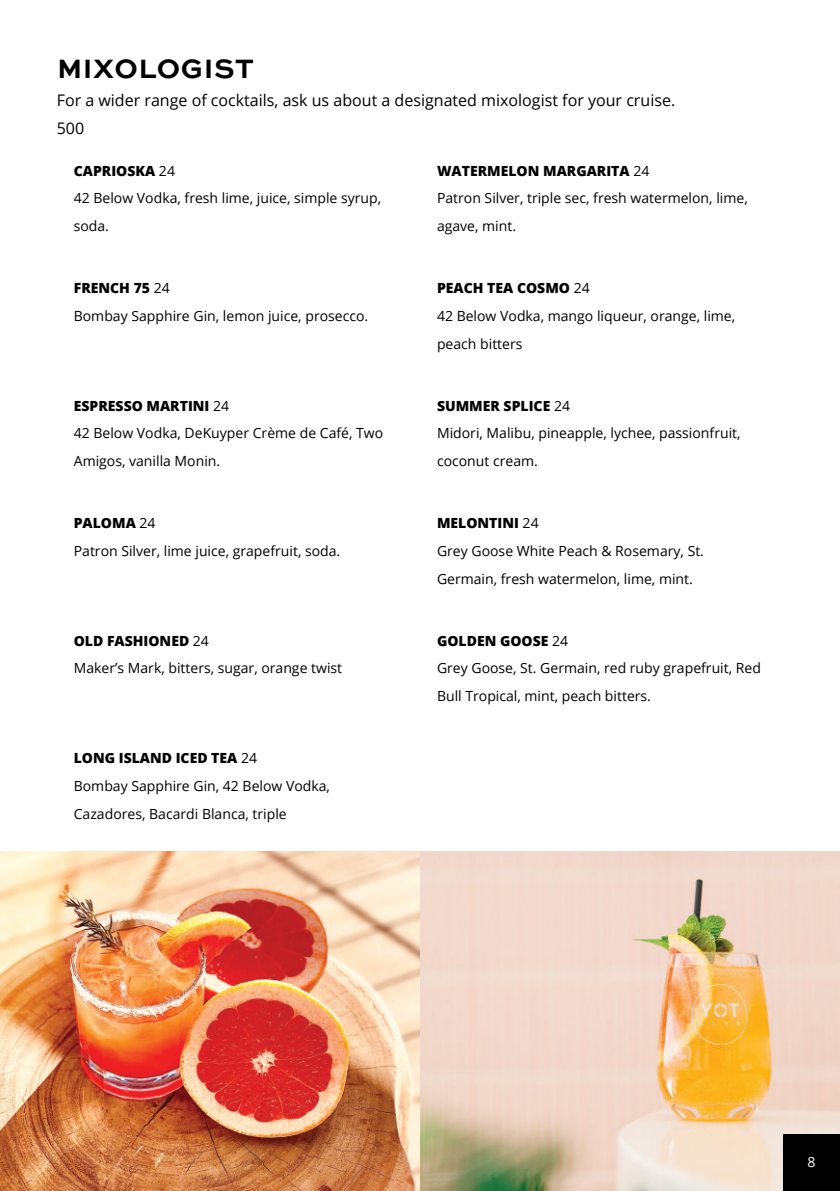
<style>
.page{position:relative;width:840px;height:1191px;background:#fff}
.page>*{position:absolute;margin:0;border:0;box-sizing:border-box;transform-origin:0 0}
.t1{font:700 28px "Sweet Sans Pro";letter-spacing:.02em;color:#000}
.t2{font:16px/28px "Open Sans";color:#000}
.t3{font:14px/28px "Open Sans";color:#000}
.t4{font:800 14px "Open Sans";color:#000}
.t5{font:14px "Open Sans";color:#fff}
.s1{font-weight:400}
.s2{font-weight:800}
</style>
<div class="page">
<img style="left:0;top:851px;width:839px;height:340px">
<div style="left:782px;top:1134px;width:57px;height:57px;background:#000"></div>
<h1 class="t1" style="left:57px;top:57px;width:198px">MIXOLOGIST</h1>
<p class="t2" style="left:57px;top:86px;width:619px">For a wider range of cocktails, ask us about a designated mixologist for your cruise.<br>500</p>
<p class="t4" style="left:74px;top:165px;width:103px">CAPRIOSKA <span class="s1">24</span></p>
<p class="t4" style="left:437px;top:165px;width:214px">WATERMELON MARGARITA <span class="s1">24</span></p>
<p class="t3" style="left:74px;top:184px;width:309px">42 Below Vodka, fresh lime, juice, simple syrup, soda.</p>
<p class="t3" style="left:437px;top:184px;width:312px">Patron Silver, triple sec, fresh watermelon, lime, agave, mint.</p>
<p class="t4" style="left:74px;top:282px;width:97px">FRENCH 75 <span class="s1">24</span></p>
<p class="t4" style="left:437px;top:282px;width:154px">PEACH TEA COSMO <span class="s1">24</span></p>
<p class="t3" style="left:74px;top:301px;width:296px">Bombay Sapphire Gin, lemon juice, prosecco.</p>
<p class="t3" style="left:437px;top:301px;width:299px">42 Below Vodka, mango liqueur, orange, lime, peach bitters</p>
<p class="t4" style="left:74px;top:400px;width:157px">ESPRESSO MARTINI <span class="s1">24</span></p>
<p class="t4" style="left:437px;top:400px;width:134px">SUMMER SPLICE <span class="s1">24</span></p>
<p class="t3" style="left:74px;top:419px;width:311px">42 Below Vodka, DeKuyper Crème de Café, Two<br>Amigos, vanilla Monin.</p>
<p class="t3" style="left:437px;top:419px;width:305px">Midori, Malibu, pineapple, lychee, passionfruit, coconut cream.</p>
<p class="t4" style="left:74px;top:517px;width:83px">PALOMA <span class="s1">24</span></p>
<p class="t4" style="left:437px;top:517px;width:103px">MELONTINI <span class="s1">24</span></p>
<p class="t3" style="left:74px;top:536px;width:268px">Patron Silver, lime juice, grapefruit, soda.</p>
<p class="t3" style="left:437px;top:536px;width:268px">Grey Goose White Peach &amp; Rosemary, St.<br>Germain, fresh watermelon, lime, mint.</p>
<p class="t4" style="left:74px;top:635px;width:137px">OLD FASHIONED <span class="s1">24</span></p>
<p class="t4" style="left:437px;top:635px;width:133px">GOLDEN GOOSE <span class="s1">24</span></p>
<p class="t3" style="left:74px;top:654px;width:270px">Maker’s Mark, bitters, sugar, orange twist</p>
<p class="t3" style="left:437px;top:654px;width:325px">Grey Goose, St. Germain, red ruby grapefruit, Red<br>Bull Tropical, mint, peach bitters.</p>
<p class="t3" style="left:74px;top:745px;width:258px"><span class="s2">LONG ISLAND ICED TEA</span> 24<br>Bombay Sapphire Gin, 42 Below Vodka,<br>Cazadores, Bacardi Blanca, triple</p>
<p class="t5" style="left:807px;top:1156px;width:10px">8</p>
</div>
